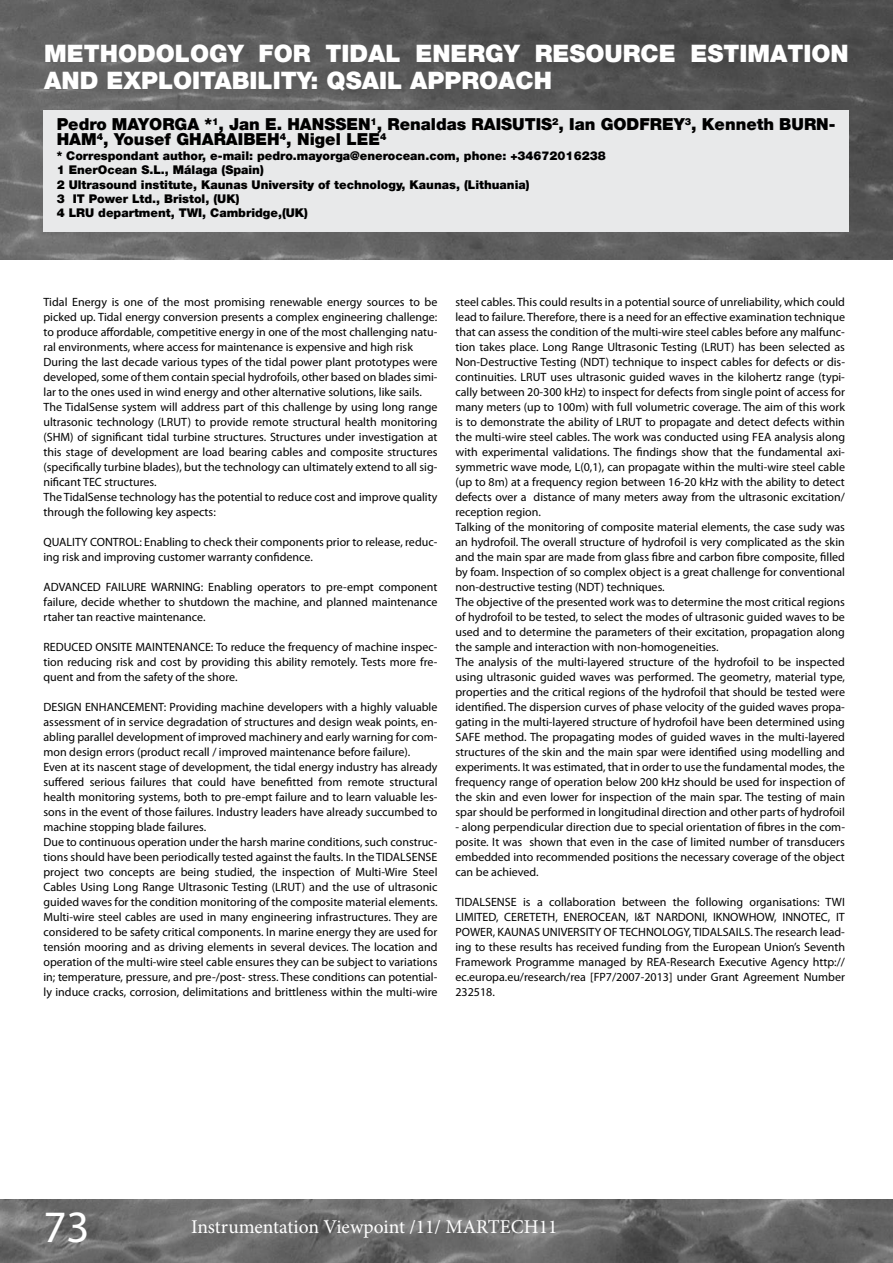
<style>
.page{position:relative;width:893px;height:1263px;background:#fff}
.page>*{position:absolute;margin:0;border:0;box-sizing:border-box;transform-origin:0 0}
.t1{font:45px "Myriad Pro";color:#fff}
.t2{font:900 24px "Helvetica Neue LT";color:#fff}
.t3{font:19.5px "Minion Pro";color:#fff}
.t4{font:900 16.5px/15px "Helvetica Neue LT";color:#000}
.t5{font:12px/15px "Myriad Pro";color:#000}
.t6{font:900 12px/14.4px "Helvetica Neue LT";color:#000}
</style>
<div class="page">
<img style="left:0;top:1199px;width:893px;height:64px">
<img style="left:0;top:0;width:893px;height:259px">
<div style="left:43px;top:110px;width:806px;height:122px;background:#e8e9ea"></div>
<h2 class="t2" style="left:44px;top:39px;width:41px">Metho</h2>
<h2 class="t2" style="left:137px;top:39px;width:140px">dology for</h2>
<h2 class="t2" style="left:325px;top:39px;width:125px">Tidal Ener</h2>
<h2 class="t2" style="left:485px;top:39px;width:86px">gy Resource</h2>
<h2 class="t2" style="left:690px;top:39px;width:17px">estimation</h2>
<h2 class="t2" style="left:44px;top:66px;width:145px">an d exploita</h2>
<h2 class="t2" style="left:232px;top:66px;width:197px">bility: QSAIL approach</h2>
<h3 class="t4" style="left:57px;top:117px;width:780px">Pedro MAYORGA *<sup>1</sup>, Jan E. HANSSEN<sup>1</sup>, Renaldas RAISUTIS<sup>2</sup>, Ian GODFREY<sup>3</sup>, Kenneth BURN-<br>HAM<sup>4</sup>, Yousef GHARAIBEH<sup>4</sup>, Nigel LEE<sup>4</sup></h3>
<p class="t6" style="left:57px;top:148px;width:551px">* Correspondant author, e-mail: pedro.mayorga@enerocean.com, phone: +34672016238<br>1 EnerOcean S.L., Málaga (Spain)<br>2 Ultrasound institute, Kaunas University of technology, Kaunas, (Lithuania)<br>3 IT Power Ltd., Bristol, (UK)<br>4 LRU department, TWI, Cambridge,(UK)</p>
<p class="t5" style="left:44px;top:294px;width:395px">Tidal Energy is one of the most promising renewable energy sources to be picked up. Tidal energy conversion presents a complex engineering challenge: to produce affordable, competitive energy in one of the most challenging natu&shy;ral environments, where access for maintenance is expensive and high risk During the last decade various types of the tidal power plant prototypes were developed, some of them contain special hydrofoils, other based on blades simi&shy;lar to the ones used in wind energy and other alternative solutions, like sails.<br>The TidalSense system will address part of this challenge by using long range ultrasonic technology (LRUT) to provide remote structural health monitoring (SHM) of significant tidal turbine structures. Structures under investigation at this stage of development are load bearing cables and composite structures (specifically turbine blades), but the technology can ultimately extend to all sig&shy;nificant TEC structures.<br>The TidalSense technology has the potential to reduce cost and improve quality through the following key aspects:</p>
<p class="t5" style="left:44px;top:534px;width:395px">QUALITY CONTROL: Enabling to check their components prior to release, reduc&shy;ing risk and improving customer warranty confidence.</p>
<p class="t5" style="left:44px;top:579px;width:395px;text-align:justify">ADVANCED FAILURE WARNING: Enabling operators to pre-empt component failure, decide whether to shutdown the machine, and planned maintenance rtaher tan reactive maintenance.</p>
<p class="t5" style="left:44px;top:639px;width:395px;text-align:justify">REDUCED ONSITE MAINTENANCE: To reduce the frequency of machine inspec&shy;tion reducing risk and cost by providing this ability remotely. Tests more fre&shy;quent and from the safety of the shore.</p>
<p class="t5" style="left:44px;top:699px;width:396px">DESIGN ENHANCEMENT: Providing machine developers with a highly valuable assessment of in service degradation of structures and design weak points, en&shy;abling parallel development of improved machinery and early warning for com&shy;mon design errors (product recall / improved maintenance before failure).<br>Even at its nascent stage of development, the tidal energy industry has already suffered serious failures that could have benefitted from remote structural health monitoring systems, both to pre-empt failure and to learn valuable les&shy;sons in the event of those failures. Industry leaders have already succumbed to machine stopping blade failures.<br>Due to continuous operation under the harsh marine conditions, such construc&shy;tions should have been periodically tested against the faults. In the TIDALSENSE project two concepts are being studied, the inspection of Multi-Wire Steel Cables Using Long Range Ultrasonic Testing (LRUT) and the use of ultrasonic guided waves for the condition monitoring of the composite material elements.<br>Multi-wire steel cables are used in many engineering infrastructures. They are considered to be safety critical components. In marine energy they are used for tensión mooring and as driving elements in several devices. The location and operation of the multi-wire steel cable ensures they can be subject to variations in; temperature, pressure, and pre-/post- stress. These conditions can potential&shy;ly induce cracks, corrosion, delimitations and brittleness within the multi-wire</p>
<p class="t5" style="left:455px;top:294px;width:391px">steel cables. This could results in a potential source of unreliability, which could lead to failure. Therefore, there is a need for an effective examination technique that can assess the condition of the multi-wire steel cables before any malfunc&shy;tion takes place. Long Range Ultrasonic Testing (LRUT) has been selected as Non-Destructive Testing (NDT) technique to inspect cables for defects or dis&shy;continuities. LRUT uses ultrasonic guided waves in the kilohertz range (typi&shy;cally between 20-300 kHz) to inspect for defects from single point of access for many meters (up to 100m) with full volumetric coverage. The aim of this work is to demonstrate the ability of LRUT to propagate and detect defects within the multi-wire steel cables. The work was conducted using FEA analysis along with experimental validations. The findings show that the fundamental axi&shy;symmetric wave mode, L(0,1), can propagate within the multi-wire steel cable (up to 8m) at a frequency region between 16-20 kHz with the ability to detect defects over a distance of many meters away from the ultrasonic excitation/ reception region.<br>Talking of the monitoring of composite material elements, the case sudy was an hydrofoil. The overall structure of hydrofoil is very complicated as the skin and the main spar are made from glass fibre and carbon fibre composite, filled by foam. Inspection of so complex object is a great challenge for conventional non-destructive testing (NDT) techniques.<br>The objective of the presented work was to determine the most critical regions of hydrofoil to be tested, to select the modes of ultrasonic guided waves to be used and to determine the parameters of their excitation, propagation along the sample and interaction with non-homogeneities.<br>The analysis of the multi-layered structure of the hydrofoil to be inspected using ultrasonic guided waves was performed. The geometry, material type, properties and the critical regions of the hydrofoil that should be tested were identified. The dispersion curves of phase velocity of the guided waves propa&shy;gating in the multi-layered structure of hydrofoil have been determined using SAFE method. The propagating modes of guided waves in the multi-layered structures of the skin and the main spar were identified using modelling and experiments. It was estimated, that in order to use the fundamental modes, the frequency range of operation below 200 kHz should be used for inspection of the skin and even lower for inspection of the main spar. The testing of main spar should be performed in longitudinal direction and other parts of hydrofoil</p>
<p class="t5" style="left:455px;top:819px;width:391px;text-align:justify">- along perpendicular direction due to special orientation of fibres in the com&shy;posite. It was shown that even in the case of limited number of transducers embedded into recommended positions the necessary coverage of the object can be achieved.</p>
<p class="t5" style="left:455px;top:894px;width:391px;text-align:justify">TIDALSENSE is a collaboration between the following organisations: TWI LIMITED, CERETETH, ENEROCEAN, I&amp;T NARDONI, IKNOWHOW, INNOTEC, IT POWER, KAUNAS UNIVERSITY OF TECHNOLOGY, TIDALSAILS. The research lead&shy;ing to these results has received funding from the European Union’s Seventh Framework Programme managed by REA-Research Executive Agency http:// ec.europa.eu/research/rea [FP7/2007-2013] under Grant Agreement Number 232518.</p>
<h1 class="t1" style="left:44px;top:1199px;width:48px">73</h1>
<h3 class="t3" style="left:191px;top:1213px;width:368px">Instrumentation Viewpoint /11/ MARTECH11</h3>
</div>
